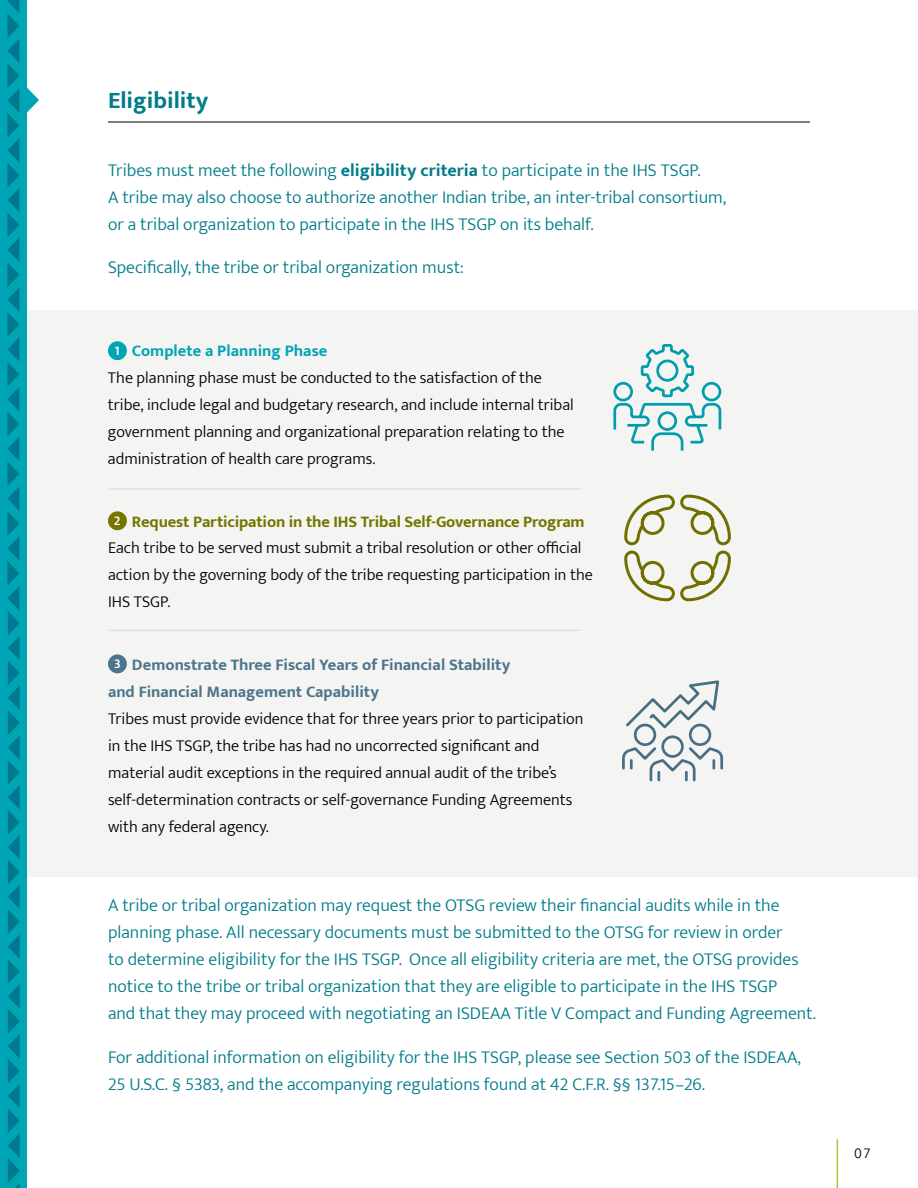
<style>
.page{position:relative;width:918px;height:1188px;background:#fff}
.page>*{position:absolute;margin:0;border:0;box-sizing:border-box;transform-origin:0 0}
.t1{font:700 24px "Mukta";color:#007c8a}
.t2{font:300 18px/27px "Mukta";color:#007c8a}
.t3{font:300 16.5px/27px "Mukta";color:#000}
.t4{font:700 16.5px "Mukta";letter-spacing:-.01em;color:#757500}
.t5{font:13.5px "Avenir Next";color:#000}
.s1{font-weight:700}
.s2{font-weight:600;font-size:13.5px;color:#fff}
.s3{font-weight:700;color:#00a5b5}
.s4{font-weight:700;color:#4c748b}
</style>
<div class="page">
<div style="left:0;top:310px;width:918px;height:567px;background:#f4f4f2"></div>
<div style="left:0;top:0;width:27px;height:1188px;background:#00a5b5"></div>
<svg style="left:7px;top:0;width:13px;height:1188px"></svg>
<hr style="left:108px;top:630px;width:472px;height:1px;background:#6d6e71">
<hr style="left:108px;top:488px;width:472px;height:2px;background:#6d6e71">
<hr style="left:837px;top:1139px;width:1px;height:49px;background:#b7be34">
<hr style="left:108px;top:122px;width:702px;height:1px;background:#000">
<svg style="left:27px;top:88px;width:12px;height:24px"></svg>
<div style="left:108px;top:341px;width:19px;height:19px;background:#00a5b5;border-radius:50%"></div>
<div style="left:108px;top:511px;width:19px;height:19px;background:#757500;border-radius:50%"></div>
<div style="left:108px;top:654px;width:19px;height:19px;background:#4c748b;border-radius:50%"></div>
<h2 class="t1" style="left:108px;top:86px;width:102px">Eligibility</h2>
<p class="t2" style="left:108px;top:156px;width:620px">Tribes must meet the following <span class="s1">eligibility criteria</span> to participate in the IHS TSGP.<br>A tribe may also choose to authorize another Indian tribe, an inter-tribal consortium, or a tribal organization to participate in the IHS TSGP on its behalf.</p>
<p class="t2" style="left:108px;top:253px;width:357px">Specifically, the tribe or tribal organization must:</p>
<p class="t3" style="left:108px;top:337px;width:467px;text-indent:7px"><span class="s2">1</span> <span class="s3">Complete a Planning Phase<br></span>The planning phase must be conducted to the satisfaction of the tribe, include legal and budgetary research, and include internal tribal government planning and organizational preparation relating to the administration of health care programs.</p>
<h2 class="t4" style="left:114px;top:511px;width:472px"><span class="s2">2</span> Request Participation in the IHS Tribal Self-Governance Program</h2>
<p class="t3" style="left:108px;top:534px;width:475px">Each tribe to be served must submit a tribal resolution or other official</p>
<p class="t3" style="left:108px;top:561px;width:486px">action by the governing body of the tribe requesting participation in the<br>IHS TSGP.</p>
<p class="t3" style="left:108px;top:650px;width:477px;text-indent:6px"><span class="s2">3</span> <span class="s4">Demonstrate Three Fiscal Years of Financial Stability<br>and Financial Management Capability<br></span>Tribes must provide evidence that for three years prior to participation in the IHS TSGP, the tribe has had no uncorrected significant and material audit exceptions in the required annual audit of the tribe’s self-determination contracts or self-governance Funding Agreements with any federal agency.</p>
<p class="t2" style="left:108px;top:892px;width:673px">A tribe or tribal organization may request the OTSG review their financial audits while in the</p>
<p class="t2" style="left:108px;top:919px;width:710px">planning phase. All necessary documents must be submitted to the OTSG for review in order<br>to determine eligibility for the IHS TSGP. Once all eligibility criteria are met, the OTSG provides notice to the tribe or tribal organization that they are eligible to participate in the IHS TSGP<br>and that they may proceed with negotiating an ISDEAA Title V Compact and Funding Agreement.</p>
<p class="t2" style="left:108px;top:1043px;width:694px">For additional information on eligibility for the IHS TSGP, please see Section 503 of the ISDEAA,<br>25 U.S.C. § 5383, and the accompanying regulations found at 42 C.F.R. §§ 137.15–26.</p>
<p class="t5" style="left:854px;top:1142px;width:18px">07</p>
</div>
